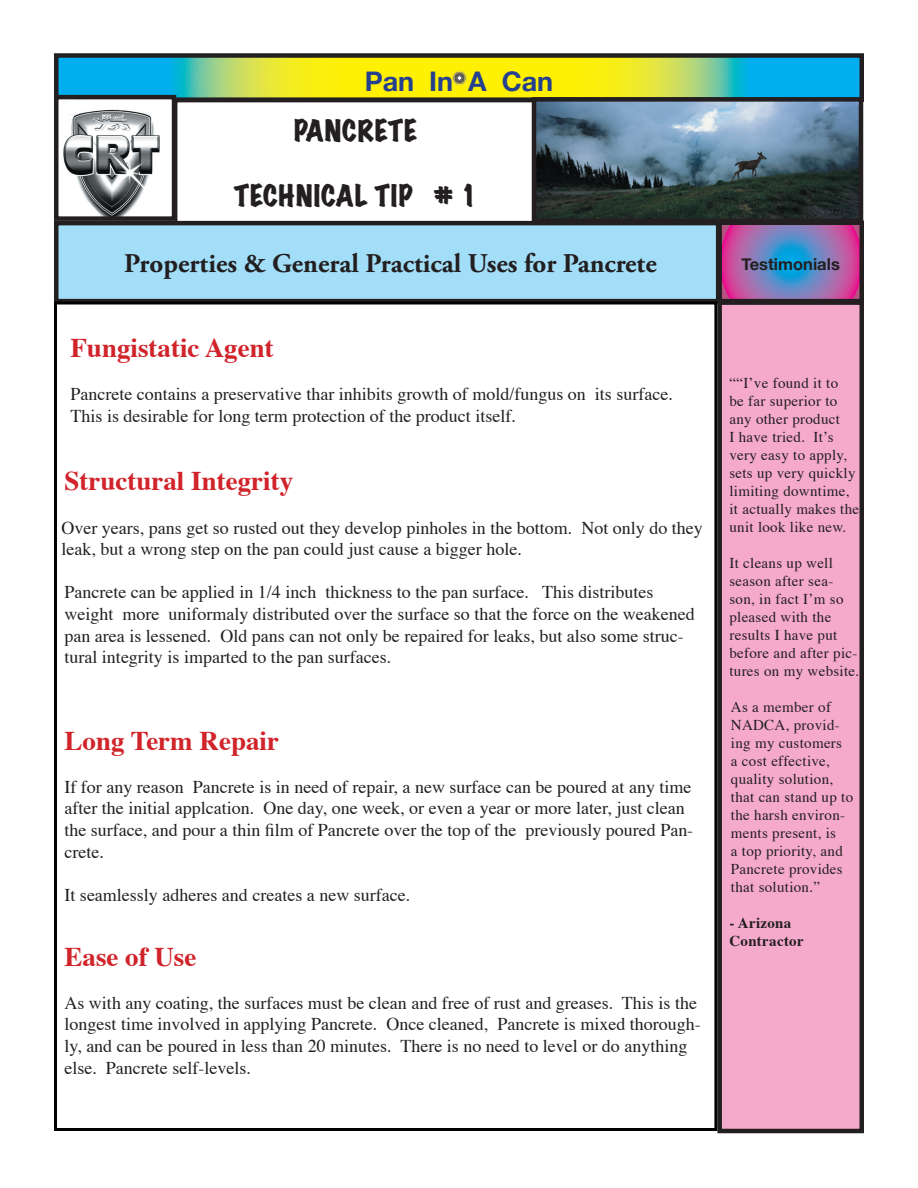
<style>
.page{position:relative;width:918px;height:1188px;background:#fff}
.page>*{position:absolute;margin:0;border:0;box-sizing:border-box;transform-origin:0 0}
.t1{font:700 27px "Times";color:#d1232a}
.t2{font:700 27px "Adobe Garamond Pro";color:#231f20}
.t3{font:expanded 27px "Marker Felt";letter-spacing:.035em;color:#231f20}
.t4{font:700 27px "Helvetica Neue";color:#25408f}
.t5{font:18px/21.6px "Times";color:#231f20}
.t6{font:700 16.5px "Helvetica Neue";color:#231f20}
.t7{font:15px/18px "Times";letter-spacing:.02em;color:#231f20}
.t8{font:700 15px/18px "Times";letter-spacing:.02em;color:#231f20}
</style>
<div class="page">
<svg style="left:59px;top:58px;width:800px;height:39px;background:#9bd568"></svg>
<div style="left:54px;top:53px;width:810px;height:49px;border:4px solid #231f20"></div>
<img style="left:59px;top:100px;width:112px;height:116px">
<div style="left:54px;top:95px;width:122px;height:126px;border:4px solid #231f20"></div>
<img style="left:537px;top:102px;width:321px;height:116px">
<div style="left:532px;top:97px;width:331px;height:126px;border:4px solid #231f20"></div>
<div style="left:176px;top:101px;width:360px;height:123px;border:2px solid #231f20"></div>
<div style="left:56px;top:223px;width:662px;height:78px;background:#a2def8"></div>
<div style="left:54px;top:221px;width:666px;height:82px;border:4px solid #231f20"></div>
<svg style="left:722px;top:225px;width:137px;height:73px;background:#8c71b5"></svg>
<div style="left:717px;top:220px;width:147px;height:83px;border:4px solid #231f20"></div>
<div style="left:720px;top:303px;width:142px;height:828px;background:#f5a9cb"></div>
<div style="left:717px;top:300px;width:147px;height:833px;border:4px solid #231f20"></div>
<div style="left:54px;top:302px;width:663px;height:829px;border:3px solid #000"></div>
<h1 class="t4" style="left:365px;top:64px;width:190px">Pan In A Can</h1>
<h1 class="t3" style="left:294px;top:116px;width:124px">PANCRETE</h1>
<h1 class="t3" style="left:234px;top:181px;width:245px">TECHNICAL TIP # 1</h1>
<h1 class="t2" style="left:124px;top:248px;width:534px">Properties &amp; General Practical Uses for Pancrete</h1>
<p class="t6" style="left:742px;top:254px;width:100px">Testimonials</p>
<h1 class="t1" style="left:70px;top:322px;width:205px">Fungistatic Agent</h1>
<p class="t5" style="left:70px;top:382px;width:604px">Pancrete contains a preservative thar inhibits growth of mold/fungus on its surface.<br>This is desirable for long term protection of the product itself.</p>
<h1 class="t1" style="left:64px;top:455px;width:230px">Structural Integrity</h1>
<p class="t5" style="left:62px;top:515px;width:643px">Over years, pans get so rusted out they develop pinholes in the bottom. Not only do they leak, but a wrong step on the pan could just cause a bigger hole.</p>
<p class="t5" style="left:64px;top:580px;width:632px">Pancrete can be applied in 1/4 inch thickness to the pan surface. This distributes weight more uniformaly distributed over the surface so that the force on the weakened pan area is lessened. Old pans can not only be repaired for leaks, but also some struc&shy;tural integrity is imparted to the pan surfaces.</p>
<h1 class="t1" style="left:64px;top:715px;width:216px">Long Term Repair</h1>
<p class="t5" style="left:64px;top:774px;width:630px">If for any reason Pancrete is in need of repair, a new surface can be poured at any time after the initial applcation. One day, one week, or even a year or more later, just clean the surface, and pour a thin film of Pancrete over the top of the previously poured Pan&shy;crete.</p>
<p class="t5" style="left:64px;top:882px;width:347px">It seamlessly adheres and creates a new surface.</p>
<h1 class="t1" style="left:64px;top:931px;width:133px">Ease of Use</h1>
<p class="t5" style="left:64px;top:990px;width:638px">As with any coating, the surfaces must be clean and free of rust and greases. This is the longest time involved in applying Pancrete. Once cleaned, Pancrete is mixed thorough&shy;ly, and can be poured in less than 20 minutes. There is no need to level or do anything else. Pancrete self-levels.</p>
<p class="t7" style="left:729px;top:373px;width:131px">““I’ve found it to<br>be far superior to any other product<br>I have tried. It’s very easy to apply, sets up very quickly limiting downtime, it actually makes the unit look like new.</p>
<p class="t7" style="left:729px;top:553px;width:131px">It cleans up well season after sea&shy;son, in fact I’m so pleased with the results I have put before and after pic&shy;tures on my website.</p>
<p class="t7" style="left:731px;top:697px;width:124px">As a member of<br>NADCA, provid&shy;ing my customers<br>a cost effective, quality solution, that can stand up to the harsh environ&shy;ments present, is<br>a top priority, and<br>Pancrete provides that solution.”</p>
<p class="t8" style="left:729px;top:912px;width:76px">- Arizona<br>Contractor</p>
</div>
